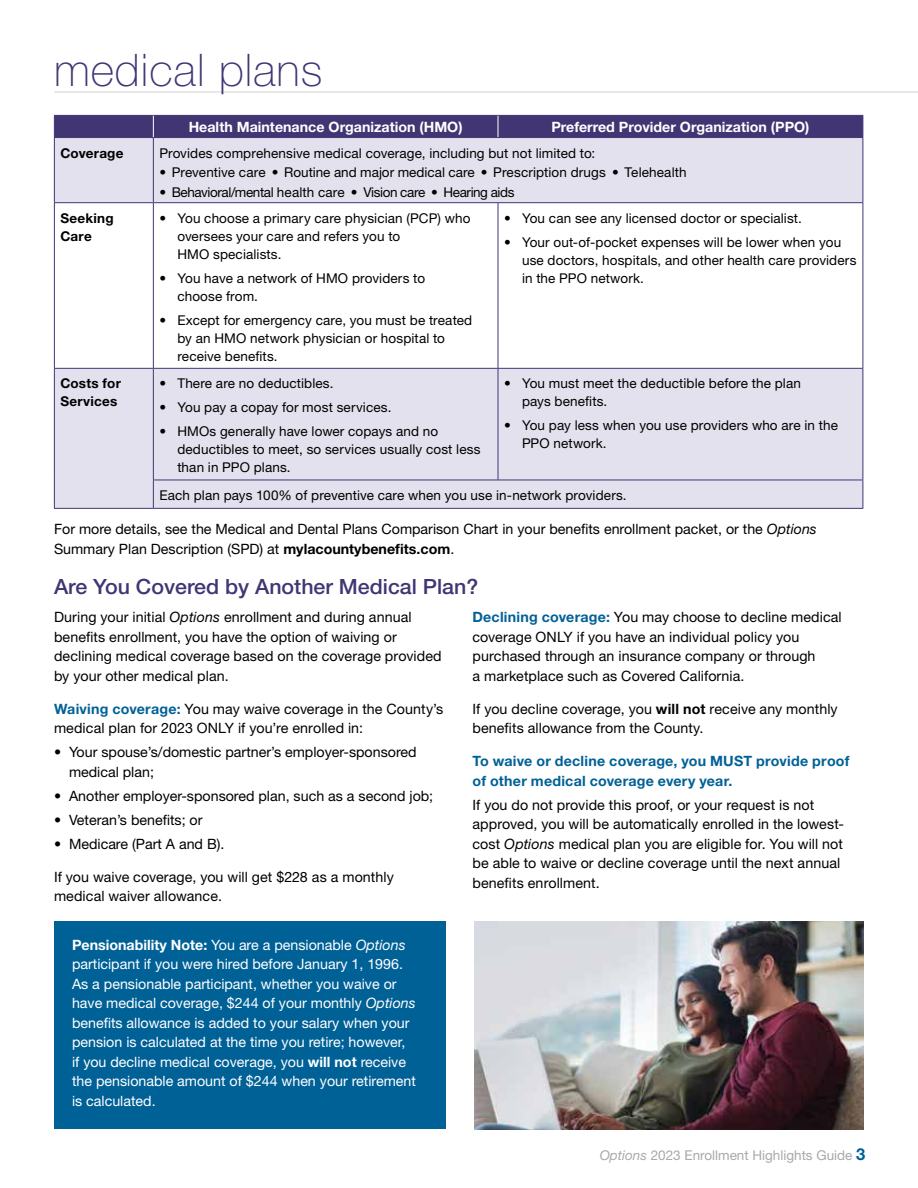
<style>
.page{position:relative;width:918px;height:1188px;background:#fff}
.page>*{position:absolute;margin:0;border:0;box-sizing:border-box;transform-origin:0 0}
.t1{font:100 45px "Helvetica Neue LT Std";letter-spacing:.02em;color:#423574}
.t2{font:500 21px "Helvetica Neue LT Std";color:#423574}
.t3{font:14.25px/19.5px "Helvetica Neue LT Std";letter-spacing:.005em;color:#000}
.t4{font:14.25px/19.5px "Helvetica Neue LT Std";color:#fff}
.t5{font:700 14.25px/19.5px "Helvetica Neue LT Std";letter-spacing:.015em;color:#006197}
.t6{font:700 14.25px "Helvetica Neue LT Std";color:#fff}
.t7{font:13.5px/18px "Helvetica Neue LT Std";letter-spacing:.01em;color:#000}
.t8{font:13.5px "Helvetica Neue LT Std";letter-spacing:-.03em;color:#000}
.t9{font:13.5px "Helvetica Neue LT Std";color:#a7a9ac}
.t10{font:700 13.5px/18px "Helvetica Neue LT Std";letter-spacing:.02em;color:#000}
.s1{font-style:italic}
.s2{font-weight:700}
.s3{font-weight:700;color:#006197}
.s4{font-weight:700;font-size:16.5px;color:#006197}
</style>
<div class="page">
<hr style="left:54px;top:92px;width:864px;height:1px;background:#d1d3d4">
<div style="left:55px;top:138px;width:808px;height:370px;background:#e3e1ed"></div>
<svg style="left:55px;top:203px;width:808px;height:165px"></svg>
<div style="left:54px;top:115px;width:810px;height:23px;background:#423574"></div>
<hr style="left:54px;top:138px;width:1px;height:64px;background:#423574">
<hr style="left:54px;top:137px;width:99px;height:1px;background:#423574">
<hr style="left:153px;top:137px;width:345px;height:1px;background:#423574">
<hr style="left:498px;top:137px;width:365px;height:1px;background:#423574">
<hr style="left:153px;top:138px;width:1px;height:64px;background:#423574">
<hr style="left:863px;top:138px;width:1px;height:64px;background:#423574">
<hr style="left:54px;top:369px;width:1px;height:111px;background:#423574">
<svg style="left:54px;top:480px;width:1px;height:28px"></svg>
<hr style="left:153px;top:369px;width:1px;height:111px;background:#423574">
<svg style="left:153px;top:481px;width:1px;height:27px"></svg>
<hr style="left:498px;top:369px;width:1px;height:111px;background:#423574">
<hr style="left:863px;top:369px;width:1px;height:111px;background:#423574">
<svg style="left:863px;top:480px;width:1px;height:28px"></svg>
<hr style="left:54px;top:508px;width:99px;height:1px;background:#423574">
<hr style="left:153px;top:480px;width:345px;height:1px;background:#423574">
<hr style="left:153px;top:508px;width:345px;height:1px;background:#423574">
<hr style="left:498px;top:508px;width:365px;height:1px;background:#423574">
<hr style="left:498px;top:480px;width:365px;height:1px;background:#423574">
<hr style="left:54px;top:203px;width:1px;height:165px;background:#423574">
<hr style="left:54px;top:202px;width:99px;height:1px;background:#423574">
<hr style="left:153px;top:202px;width:345px;height:1px;background:#423574">
<hr style="left:498px;top:202px;width:365px;height:1px;background:#423574">
<hr style="left:153px;top:203px;width:1px;height:165px;background:#423574">
<hr style="left:498px;top:203px;width:1px;height:165px;background:#423574">
<hr style="left:863px;top:203px;width:1px;height:165px;background:#423574">
<hr style="left:54px;top:368px;width:99px;height:1px;background:#423574">
<hr style="left:153px;top:368px;width:345px;height:1px;background:#423574">
<hr style="left:498px;top:368px;width:365px;height:1px;background:#423574">
<div style="left:54px;top:922px;width:392px;height:207px;background:#006197"></div>
<img style="left:474px;top:922px;width:389px;height:207px">
<h1 class="t1" style="left:54px;top:44px;width:270px">medical plans</h1>
<p class="t6" style="left:189px;top:118px;width:275px">Health Maintenance Organization (HMO)</p>
<p class="t6" style="left:551px;top:118px;width:260px">Preferred Provider Organization (PPO)</p>
<p class="t10" style="left:60px;top:144px;width:65px">Coverage</p>
<p class="t7" style="left:159px;top:144px;width:437px">Provides comprehensive medical coverage, including but not limited to:</p>
<p class="t7" style="left:159px;top:163px;width:529px">• Preventive care • Routine and major medical care • Prescription drugs • Telehealth</p>
<p class="t8" style="left:159px;top:184px;width:357px">• Behavioral/mental health care • Vision care • Hearing aids</p>
<p class="t10" style="left:60px;top:209px;width:55px">Seeking<br>Care</p>
<p class="t7" style="left:177px;top:209px;width:295px;text-indent:-18px">• You choose a primary care physician (PCP) who oversees your care and refers you to<br>HMO specialists.</p>
<p class="t7" style="left:177px;top:269px;width:249px;text-indent:-18px">• You have a network of HMO providers to choose from.</p>
<p class="t7" style="left:177px;top:311px;width:296px;text-indent:-18px">• Except for emergency care, you must be treated by an HMO network physician or hospital to receive benefits.</p>
<p class="t7" style="left:504px;top:209px;width:300px">• You can see any licensed doctor or specialist.</p>
<p class="t7" style="left:522px;top:233px;width:336px;text-indent:-18px">• Your out-of-pocket expenses will be lower when you use doctors, hospitals, and other health care providers in the PPO network.</p>
<p class="t10" style="left:60px;top:374px;width:62px">Costs for<br>Services</p>
<p class="t7" style="left:159px;top:374px;width:176px">• There are no deductibles.</p>
<p class="t7" style="left:159px;top:398px;width:234px">• You pay a copay for most services.</p>
<p class="t7" style="left:177px;top:422px;width:305px;text-indent:-18px">• HMOs generally have lower copays and no deductibles to meet, so services usually cost less than in PPO plans.</p>
<p class="t7" style="left:522px;top:374px;width:280px;text-indent:-18px">• You must meet the deductible before the plan pays benefits.</p>
<p class="t7" style="left:522px;top:416px;width:317px;text-indent:-18px">• You pay less when you use providers who are in the<br>PPO network.</p>
<p class="t7" style="left:159px;top:486px;width:469px">Each plan pays 100% of preventive care when you use in-network providers.</p>
<p class="t3" style="left:54px;top:519px;width:764px">For more details, see the Medical and Dental Plans Comparison Chart in your benefits enrollment packet, or the <span class="s1">Options<br></span>Summary Plan Description (SPD) at <span class="s2">mylacountybenefits.com</span>.</p>
<h2 class="t2" style="left:54px;top:574px;width:426px">Are You Covered by Another Medical Plan?</h2>
<p class="t3" style="left:54px;top:607px;width:389px">During your initial <span class="s1">Options</span> enrollment and during annual benefits enrollment, you have the option of waiving or declining medical coverage based on the coverage provided by your other medical plan.</p>
<p class="t3" style="left:54px;top:699px;width:391px"><span class="s3">Waiving coverage:</span> You may waive coverage in the County’s medical plan for 2023 ONLY if you’re enrolled in:</p>
<p class="t3" style="left:69px;top:742px;width:349px;text-indent:-15px">• Your spouse’s/domestic partner’s employer-sponsored medical plan;</p>
<p class="t3" style="left:54px;top:786px;width:381px">• Another employer-sponsored plan, such as a second job;</p>
<p class="t3" style="left:54px;top:810px;width:150px">• Veteran’s benefits; or</p>
<p class="t3" style="left:54px;top:834px;width:172px">• Medicare (Part A and B).</p>
<p class="t3" style="left:54px;top:867px;width:341px">If you waive coverage, you will get $228 as a monthly medical waiver allowance.</p>
<p class="t3" style="left:472px;top:607px;width:371px"><span class="s3">Declining coverage:</span> You may choose to decline medical coverage ONLY if you have an individual policy you purchased through an insurance company or through<br>a marketplace such as Covered California.</p>
<p class="t3" style="left:472px;top:699px;width:367px">If you decline coverage, you <span class="s2">will not</span> receive any monthly benefits allowance from the County.</p>
<p class="t5" style="left:472px;top:751px;width:379px">To waive or decline coverage, you MUST provide proof of other medical coverage every year.</p>
<p class="t3" style="left:472px;top:795px;width:373px">If you do not provide this proof, or your request is not approved, you will be automatically enrolled in the lowest&shy;cost <span class="s1">Options</span> medical plan you are eligible for. You will not be able to waive or decline coverage until the next annual benefits enrollment.</p>
<p class="t4" style="left:72px;top:935px;width:345px"><span class="s2">Pensionability Note:</span> You are a pensionable <span class="s1">Options </span>participant if you were hired before January 1, 1996.<br>As a pensionable participant, whether you waive or have medical coverage, $244 of your monthly <span class="s1">Options </span>benefits allowance is added to your salary when your pension is calculated at the time you retire; however, if you decline medical coverage, you <span class="s2">will not</span> receive the pensionable amount of $244 when your retirement is calculated.</p>
<p class="t9" style="left:600px;top:1148px;width:267px"><span class="s1">Options</span> 2023 Enrollment Highlights Guide <span class="s4">3</span></p>
</div>
